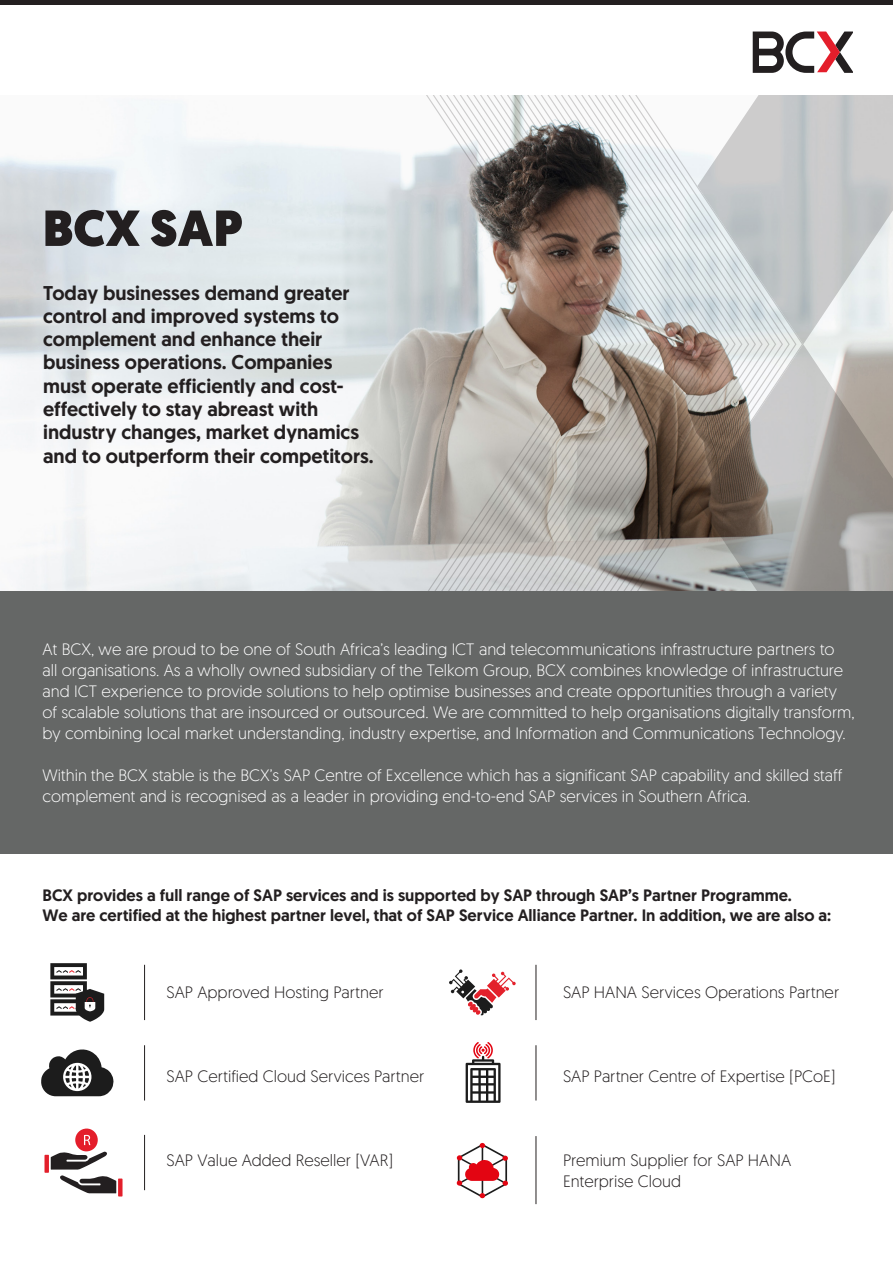
<style>
.page{position:relative;width:893px;height:1263px;background:#fff}
.page>*{position:absolute;margin:0;border:0;box-sizing:border-box;transform-origin:0 0}
.t1{font:900 50.55px "Geomanist";color:#231f20}
.t2{font:500 19.95px/23.2px "Geomanist";color:#231f20}
.t3{font:300 16.5px/21px "Geomanist";color:#fff}
.t4{font:300 16.5px/21px "Geomanist";color:#231f20}
.t5{font:500 16.5px/19.8px "Geomanist";color:#231f20}
</style>
<div class="page">
<svg style="left:803px;top:95px;width:90px;height:249px;background:#ced0d1"></svg>
<svg style="left:803px;top:344px;width:90px;height:247px;background:#aba8a3"></svg>
<svg style="left:390px;top:95px;width:7px;height:496px;background:#d0d3d3"></svg>
<svg style="left:397px;top:95px;width:7px;height:496px;background:#cdd0d0"></svg>
<svg style="left:410px;top:95px;width:7px;height:496px;background:#cacac9"></svg>
<svg style="left:417px;top:95px;width:7px;height:496px;background:#c6c6c5"></svg>
<svg style="left:424px;top:95px;width:7px;height:496px;background:#c1c2c0"></svg>
<svg style="left:437px;top:95px;width:7px;height:496px;background:#bebcba"></svg>
<svg style="left:444px;top:95px;width:7px;height:496px;background:#bdbdbb"></svg>
<svg style="left:451px;top:95px;width:7px;height:496px;background:#c2c3c1"></svg>
<svg style="left:464px;top:95px;width:7px;height:496px;background:#c4c3c2"></svg>
<svg style="left:471px;top:95px;width:7px;height:496px;background:#bfc0be"></svg>
<svg style="left:478px;top:95px;width:7px;height:496px"></svg>
<svg style="left:491px;top:95px;width:312px;height:496px;background:#aaa5a0"></svg>
<svg style="left:753px;top:32px;width:99px;height:40px"></svg>
<hr style="left:0;top:0;width:893px;height:4px;background:#231f20">
<div style="left:0;top:591px;width:893px;height:263px;background:#656766"></div>
<hr style="left:144px;top:965px;width:1px;height:55px;background:#231f20">
<hr style="left:536px;top:965px;width:1px;height:55px;background:#231f20">
<hr style="left:144px;top:1045px;width:1px;height:55px;background:#231f20">
<hr style="left:536px;top:1045px;width:1px;height:55px;background:#231f20">
<hr style="left:144px;top:1135px;width:1px;height:55px;background:#231f20">
<hr style="left:536px;top:1136px;width:1px;height:68px;background:#231f20">
<svg style="left:41px;top:1049px;width:73px;height:47px"></svg>
<svg style="left:50px;top:963px;width:54px;height:59px"></svg>
<svg style="left:44px;top:1128px;width:79px;height:68px"></svg>
<svg style="left:466px;top:1042px;width:35px;height:61px"></svg>
<svg style="left:457px;top:1143px;width:51px;height:55px"></svg>
<svg style="left:449px;top:969px;width:67px;height:46px"></svg>
<p class="t1" style="left:43px;top:194px;width:202px">BCX SAP</p>
<p class="t2" style="left:43px;top:281px;width:308px">Today businesses demand greater</p>
<p class="t2" style="left:43px;top:304px;width:297px">control and improved systems to</p>
<p class="t2" style="left:43px;top:327px;width:281px">complement and enhance their</p>
<p class="t2" style="left:43px;top:351px;width:291px">business operations. Companies</p>
<p class="t2" style="left:43px;top:374px;width:332px">must operate efficiently and cost&shy;effectively to stay abreast with industry changes, market dynamics and to outperform their competitors.</p>
<p class="t3" style="left:43px;top:638px;width:814px">At BCX, we are proud to be one of South Africa’s leading ICT and telecommunications infrastructure partners to<br>all organisations. As a wholly owned subsidiary of the Telkom Group, BCX combines knowledge of infrastructure and ICT experience to provide solutions to help optimise businesses and create opportunities through a variety of scalable solutions that are insourced or outsourced. We are committed to help organisations digitally transform, by combining local market understanding, industry expertise, and Information and Communications Technology.</p>
<p class="t3" style="left:43px;top:764px;width:801px">Within the BCX stable is the BCX’s SAP Centre of Excellence which has a significant SAP capability and skilled staff complement and is recognised as a leader in providing end-to-end SAP services in Southern Africa.</p>
<p class="t5" style="left:43px;top:885px;width:790px">BCX provides a full range of SAP services and is supported by SAP through SAP’s Partner Programme.<br>We are certified at the highest partner level, that of SAP Service Alliance Partner. In addition, we are also a:</p>
<p class="t4" style="left:167px;top:981px;width:219px">SAP Approved Hosting Partner</p>
<p class="t4" style="left:563px;top:981px;width:278px">SAP HANA Services Operations Partner</p>
<p class="t4" style="left:167px;top:1065px;width:259px">SAP Certified Cloud Services Partner</p>
<p class="t4" style="left:563px;top:1065px;width:274px">SAP Partner Centre of Expertise [PCoE]</p>
<p class="t4" style="left:167px;top:1149px;width:228px">SAP Value Added Reseller [VAR]</p>
<p class="t4" style="left:563px;top:1149px;width:230px">Premium Supplier for SAP HANA<br>Enterprise Cloud</p>
</div>
